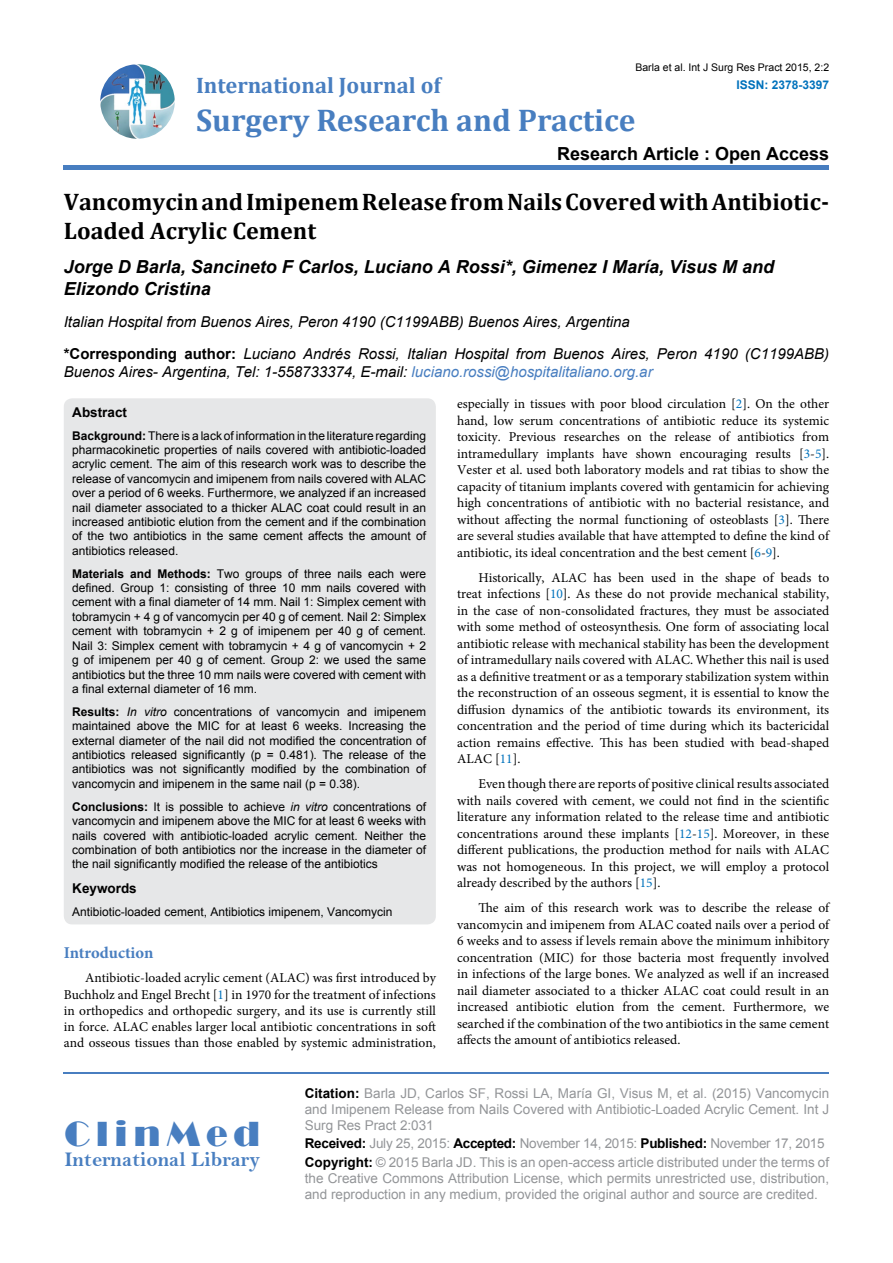
<style>
.page{position:relative;width:893px;height:1263px;background:#fff}
.page>*{position:absolute;margin:0;border:0;box-sizing:border-box;transform-origin:0 0}
.t1{font:36px "Broadway";letter-spacing:.16em;color:#487ec0}
.t2{font:700 31.5px "Cambria";color:#487ec0}
.t3{font:700 24px/28.8px "Cambria";color:#000}
.t4{font:700 22.5px "Cambria";color:#487ec0}
.t5{font:21px "Bell MT Bold";color:#487ec0}
.t6{font:italic 700 18px/21.6px "Arial";color:#000}
.t7{font:700 18px "Arial";color:#000}
.t8{font:700 16.5px "Minion Pro";letter-spacing:-.005em;color:#487ec0}
.t9{font:italic 15px/32.2px "Arial";color:#000}
.t10{font:13.5px/16.5px "Minion Pro";color:#000;text-align:justify}
.t11{font:13.5px/16.2px "Arial";color:#939598}
.t12{font:700 13.5px "Arial";color:#000}
.t13{font:12px/14.4px "Arial";color:#000;text-align:justify}
.t14{font:700 12px "Arial";color:#0072bc}
.t15{font:10.5px "Arial";color:#000}
.s1{font-weight:700;font-style:normal}
.s2{color:#487ec0}
.s3{color:#0072bc}
.s4{font-weight:700}
.s5{font-style:italic}
.s6{font-weight:700;color:#000}
</style>
<div class="page">
<img style="left:100px;top:64px;width:75px;height:75px;border-radius:37px">
<div style="left:64px;top:165px;width:765px;height:5px;background:#487ec0"></div>
<hr style="left:64px;top:1072px;width:765px;height:2px;background:#487ec0">
<div style="left:64px;top:398px;width:372px;height:526px;background:#e6e7e8;border-radius:9px"></div>
<p class="t15" style="left:635px;top:61px;width:195px">Barla et al. Int J Surg Res Pract 2015, 2:2</p>
<p class="t14" style="left:736px;top:76px;width:94px">ISSN: 2378-3397</p>
<h3 class="t4" style="left:196px;top:70px;width:246px">International Journal of</h3>
<h2 class="t2" style="left:196px;top:98px;width:441px">Surgery Research and Practice</h2>
<h3 class="t7" style="left:557px;top:142px;width:274px">Research Article : Open Access</h3>
<h3 class="t3" style="left:64px;top:187px;width:767px">Vancomycin and Imipenem Release from Nails Covered with Antibiotic-<br>Loaded Acrylic Cement</h3>
<h3 class="t6" style="left:64px;top:256px;width:712px">Jorge D Barla, Sancineto F Carlos, Luciano A Rossi*, Gimenez I María, Visus M and<br>Elizondo Cristina</h3>
<p class="t9" style="left:64px;top:306px;width:767px">Italian Hospital from Buenos Aires, Peron 4190 (C1199ABB) Buenos Aires, Argentina<br><span class="s1">*Corresponding author:</span> Luciano Andrés Rossi, Italian Hospital from Buenos Aires, Peron 4190 (C1199ABB)</p>
<p class="t9" style="left:64px;top:356px;width:590px">Buenos Aires- Argentina, Tel: 1-558733374, E-mail: <span class="s2">luciano.rossi@hospitalitaliano.org.ar</span></p>
<p class="t10" style="left:457px;top:396px;width:374px">especially in tissues with poor blood circulation [<span class="s3">2</span>]. On the other hand, low serum concentrations of antibiotic reduce its systemic toxicity. Previous researches on the release of antibiotics from intramedullary implants have shown encouraging results [<span class="s3">3</span>-<span class="s3">5</span>].<br>Vester et al. used both laboratory models and rat tibias to show the capacity of titanium implants covered with gentamicin for achieving high concentrations of antibiotic with no bacterial resistance, and without affecting the normal functioning of osteoblasts [<span class="s3">3</span>]. There are several studies available that have attempted to define the kind of antibiotic, its ideal concentration and the best cement [<span class="s3">6</span>-<span class="s3">9</span>].</p>
<p class="t10" style="left:457px;top:569px;width:374px;text-indent:21px">Historically, ALAC has been used in the shape of beads to treat infections [<span class="s3">10</span>]. As these do not provide mechanical stability, in the case of non-consolidated fractures, they must be associated with some method of osteosynthesis. One form of associating local antibiotic release with mechanical stability has been the development of intramedullary nails covered with ALAC. Whether this nail is used as a definitive treatment or as a temporary stabilization system within the reconstruction of an osseous segment, it is essential to know the diffusion dynamics of the antibiotic towards its environment, its concentration and the period of time during which its bactericidal action remains effective. This has been studied with bead-shaped ALAC [<span class="s3">11</span>].</p>
<p class="t10" style="left:457px;top:776px;width:374px;text-indent:21px">Even though there are reports of positive clinical results associated with nails covered with cement, we could not find in the scientific literature any information related to the release time and antibiotic concentrations around these implants [<span class="s3">12</span>-<span class="s3">15</span>]. Moreover, in these different publications, the production method for nails with ALAC was not homogeneous. In this project, we will employ a protocol already described by the authors [<span class="s3">15</span>].</p>
<p class="t10" style="left:457px;top:900px;width:374px;text-indent:21px">The aim of this research work was to describe the release of vancomycin and imipenem from ALAC coated nails over a period of 6 weeks and to assess if levels remain above the minimum inhibitory concentration (MIC) for those bacteria most frequently involved in infections of the large bones. We analyzed as well if an increased nail diameter associated to a thicker ALAC coat could result in an increased antibiotic elution from the cement. Furthermore, we searched if the combination of the two antibiotics in the same cement affects the amount of antibiotics released.</p>
<p class="t12" style="left:72px;top:403px;width:56px">Abstract</p>
<p class="t13" style="left:72px;top:428px;width:356px"><span class="s4">Background:</span> There is a lack of information in the literature regarding pharmacokinetic properties of nails covered with antibiotic-loaded acrylic cement. The aim of this research work was to describe the release of vancomycin and imipenem from nails covered with ALAC over a period of 6 weeks. Furthermore, we analyzed if an increased nail diameter associated to a thicker ALAC coat could result in an increased antibiotic elution from the cement and if the combination of the two antibiotics in the same cement affects the amount of antibiotics released.</p>
<p class="t13" style="left:72px;top:566px;width:355px"><span class="s4">Materials and Methods:</span> Two groups of three nails each were defined. Group 1: consisting of three 10 mm nails covered with cement with a final diameter of 14 mm. Nail 1: Simplex cement with tobramycin + 4 g of vancomycin per 40 g of cement. Nail 2: Simplex cement with tobramycin + 2 g of imipenem per 40 g of cement.<br>Nail 3: Simplex cement with tobramycin + 4 g of vancomycin + 2 g of imipenem per 40 g of cement. Group 2: we used the same antibiotics but the three 10 mm nails were covered with cement with a final external diameter of 16 mm.</p>
<p class="t13" style="left:72px;top:704px;width:356px"><span class="s4">Results:</span> <span class="s5">In vitro</span> concentrations of vancomycin and imipenem maintained above the MIC for at least 6 weeks. Increasing the external diameter of the nail did not modified the concentration of antibiotics released significantly (p = 0.481). The release of the antibiotics was not significantly modified by the combination of vancomycin and imipenem in the same nail (p = 0.38).</p>
<p class="t13" style="left:72px;top:799px;width:355px"><span class="s4">Conclusions:</span> It is possible to achieve <span class="s5">in vitro</span> concentrations of vancomycin and imipenem above the MIC for at least 6 weeks with nails covered with antibiotic-loaded acrylic cement. Neither the combination of both antibiotics nor the increase in the diameter of the nail significantly modified the release of the antibiotics</p>
<p class="t12" style="left:72px;top:879px;width:66px">Keywords</p>
<p class="t13" style="left:72px;top:905px;width:322px">Antibiotic-loaded cement, Antibiotics imipenem, Vancomycin</p>
<p class="t8" style="left:64px;top:941px;width:91px">Introduction</p>
<p class="t10" style="left:64px;top:970px;width:374px;text-indent:21px">Antibiotic-loaded acrylic cement (ALAC) was first introduced by Buchholz and Engel Brecht [<span class="s3">1</span>] in 1970 for the treatment of infections in orthopedics and orthopedic surgery, and its use is currently still in force. ALAC enables larger local antibiotic concentrations in soft and osseous tissues than those enabled by systemic administration,</p>
<h1 class="t1" style="left:64px;top:1113px;width:197px">ClinMed</h1>
<h3 class="t5" style="left:64px;top:1146px;width:197px">International Library</h3>
<p class="t11" style="left:305px;top:1085px;width:526px;text-align:justify"><span class="s6">Citation:</span> Barla JD, Carlos SF, Rossi LA, María GI, Visus M, et al. (2015) Vancomycin and Imipenem Release from Nails Covered with Antibiotic-Loaded Acrylic Cement. Int J Surg Res Pract 2:031</p>
<p class="t11" style="left:305px;top:1134px;width:526px;line-height:18.3px"><span class="s6">Received:</span> July 25, 2015: <span class="s6">Accepted:</span> November 14, 2015: <span class="s6">Published:</span> November 17, 2015<br><span class="s6">Copyright:</span> © 2015 Barla JD. This is an open-access article distributed under the terms of</p>
<p class="t11" style="left:305px;top:1170px;width:526px">the Creative Commons Attribution License, which permits unrestricted use, distribution, and reproduction in any medium, provided the original author and source are credited.</p>
</div>
